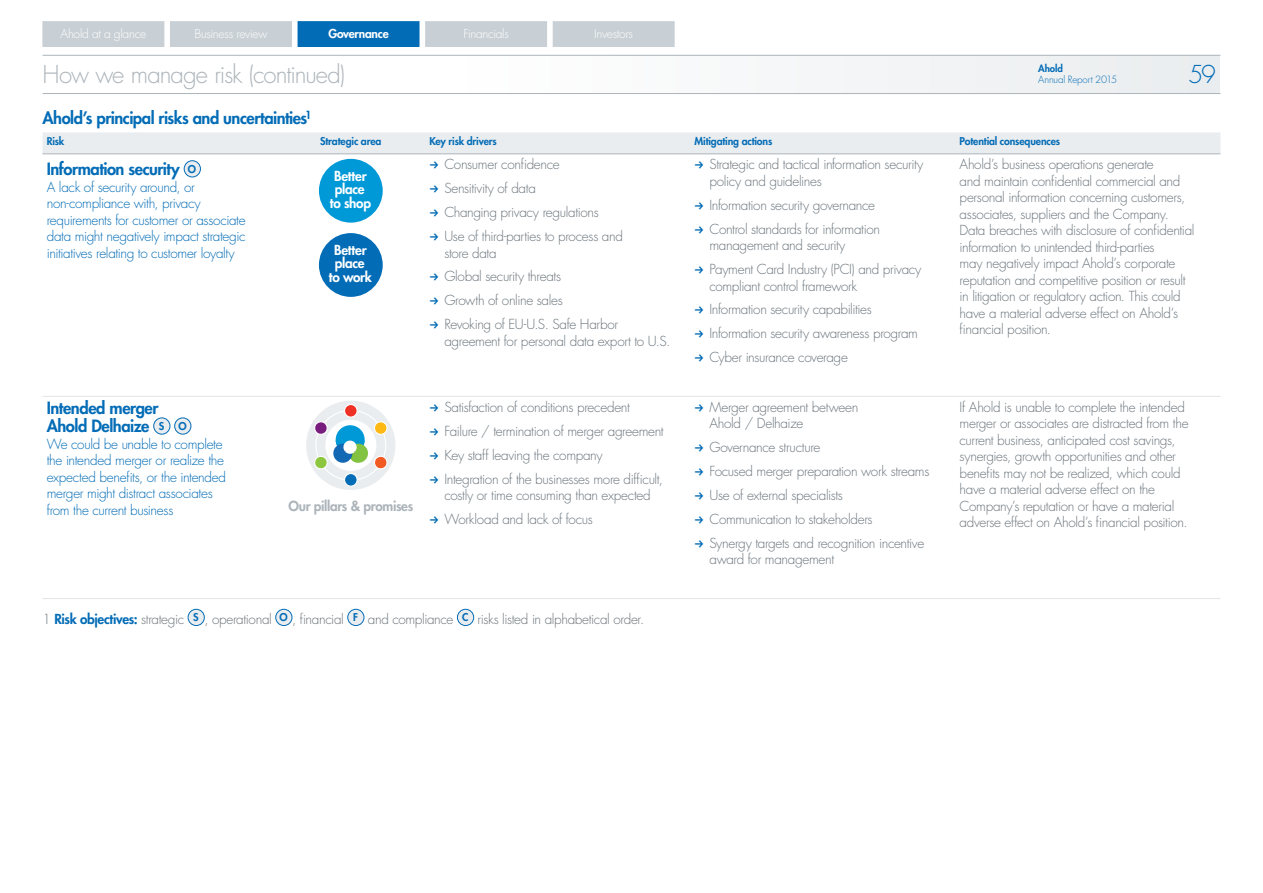
<style>
.page{position:relative;width:1263px;height:893px;background:#fff}
.page>*{position:absolute;margin:0;border:0;box-sizing:border-box;transform-origin:0 0}
.t1{font:300 24px "Futura Std";letter-spacing:-.045em;color:#acb4ba}
.t2{font:300 24px "Futura Std";color:#036cb6}
.t3{font:800 16.5px/18px "Futura Std";letter-spacing:-.03em;color:#036cb6}
.t4{font:300 13.5px/24px "Futura Std";letter-spacing:-.025em;color:#6a747b}
.t5{font:300 13.5px/16.5px "Futura Std";letter-spacing:-.025em;color:#036cb6}
.t6{font:800 13.5px/13.5px "Futura Std";letter-spacing:-.02em;color:#fff;text-align:center}
.t7{font:800 13.5px "Futura Std";letter-spacing:-.025em;color:#acb4ba}
.t8{font:300 12px "Futura Std";letter-spacing:-.025em;color:#fff}
.t9{font:800 12px "Futura Std";letter-spacing:-.02em;color:#fff}
.t10{font:800 10.5px "Futura Std";letter-spacing:-.015em;color:#036cb6}
.t11{font:300 9.75px "Futura Std";letter-spacing:-.02em;color:#036cb6}
.t12{font:800 9.75px "Futura Std";letter-spacing:-.01em;color:#036cb6}
.s1{font-size:10.5px}
.s2{font-weight:800;color:#036cb6}
</style>
<div class="page">
<div style="left:463px;top:55px;width:757px;height:39px;background:#f4f6f7"></div>
<div style="left:170px;top:22px;width:121px;height:24px;background:#c9d0d5"></div>
<div style="left:170px;top:21px;width:122px;height:26px;border:1px solid #c9d0d5"></div>
<div style="left:426px;top:22px;width:121px;height:24px;background:#c9d0d5"></div>
<div style="left:425px;top:21px;width:122px;height:26px;border:1px solid #c9d0d5"></div>
<div style="left:553px;top:22px;width:121px;height:24px;background:#c9d0d5"></div>
<div style="left:553px;top:21px;width:121px;height:26px;border:1px solid #c9d0d5"></div>
<hr style="left:43px;top:55px;width:1177px;height:1px;background:#acb4ba">
<hr style="left:43px;top:93px;width:1177px;height:1px;background:#acb4ba">
<div style="left:298px;top:22px;width:121px;height:24px;background:#036cb6"></div>
<div style="left:298px;top:21px;width:121px;height:26px;border:1px solid #036cb6"></div>
<div style="left:43px;top:22px;width:121px;height:24px;background:#c9d0d5"></div>
<div style="left:43px;top:21px;width:121px;height:26px;border:1px solid #c9d0d5"></div>
<div style="left:43px;top:132px;width:1177px;height:21px;background:#eaedef"></div>
<hr style="left:43px;top:396px;width:233px;height:1px;background:#e1e5e8">
<hr style="left:276px;top:396px;width:149px;height:1px;background:#e1e5e8">
<hr style="left:425px;top:396px;width:265px;height:1px;background:#e1e5e8">
<hr style="left:690px;top:396px;width:265px;height:1px;background:#e1e5e8">
<hr style="left:955px;top:396px;width:265px;height:1px;background:#e1e5e8">
<hr style="left:43px;top:598px;width:233px;height:1px;background:#e1e5e8">
<hr style="left:276px;top:598px;width:149px;height:1px;background:#e1e5e8">
<hr style="left:425px;top:598px;width:265px;height:1px;background:#e1e5e8">
<hr style="left:690px;top:598px;width:265px;height:1px;background:#e1e5e8">
<hr style="left:955px;top:598px;width:265px;height:1px;background:#e1e5e8">
<hr style="left:43px;top:153px;width:233px;height:1px;background:#acb4ba">
<hr style="left:276px;top:153px;width:149px;height:1px;background:#acb4ba">
<hr style="left:425px;top:153px;width:265px;height:1px;background:#acb4ba">
<hr style="left:690px;top:153px;width:265px;height:1px;background:#acb4ba">
<hr style="left:955px;top:153px;width:265px;height:1px;background:#acb4ba">
<div style="left:184px;top:161px;width:16px;height:16px;background:#eaedef;border-radius:50%"></div>
<div style="left:184px;top:160px;width:17px;height:17px;border:1px solid #036cb6;border-radius:50%"></div>
<div style="left:319px;top:159px;width:64px;height:64px;background:#0099d8;border-radius:50%"></div>
<div style="left:319px;top:233px;width:64px;height:64px;background:#036cb6;border-radius:50%"></div>
<div style="left:154px;top:418px;width:16px;height:16px;background:#eaedef;border-radius:50%"></div>
<div style="left:153px;top:417px;width:17px;height:17px;border:1px solid #036cb6;border-radius:50%"></div>
<div style="left:175px;top:418px;width:16px;height:16px;background:#eaedef;border-radius:50%"></div>
<div style="left:174px;top:417px;width:17px;height:17px;border:1px solid #036cb6;border-radius:50%"></div>
<div style="left:306px;top:401px;width:89px;height:89px;background:#eaedef;border-radius:50%"></div>
<div style="left:325px;top:420px;width:51px;height:51px;background:#fff;border-radius:50%"></div>
<svg style="left:344px;top:404px;width:13px;height:13px"></svg>
<div style="left:344px;top:404px;width:14px;height:14px;border:1px solid #fff;border-radius:50%"></div>
<svg style="left:374px;top:420px;width:14px;height:15px"></svg>
<svg style="left:374px;top:454px;width:14px;height:17px"></svg>
<svg style="left:344px;top:473px;width:13px;height:13px"></svg>
<div style="left:344px;top:473px;width:14px;height:14px;border:1px solid #fff;border-radius:50%"></div>
<svg style="left:314px;top:455px;width:14px;height:15px"></svg>
<svg style="left:314px;top:419px;width:14px;height:18px"></svg>
<div style="left:336px;top:425px;width:29px;height:29px;background:#0099d8;border-radius:50%"></div>
<div style="left:349px;top:444px;width:19px;height:19px;background:#82c341;border-radius:50%"></div>
<div style="left:333px;top:444px;width:19px;height:19px;background:#1268b3;border-radius:50%"></div>
<div style="left:343px;top:441px;width:14px;height:13px;background:#fff;border-radius:50%"></div>
<svg style="left:349px;top:440px;width:16px;height:5px"></svg>
<div style="left:188px;top:609px;width:16px;height:16px;background:#eaedef;border-radius:50%"></div>
<div style="left:188px;top:609px;width:17px;height:17px;border:1px solid #036cb6;border-radius:50%"></div>
<div style="left:276px;top:609px;width:16px;height:16px;background:#eaedef;border-radius:50%"></div>
<div style="left:275px;top:609px;width:17px;height:17px;border:1px solid #036cb6;border-radius:50%"></div>
<div style="left:348px;top:609px;width:16px;height:16px;background:#eaedef;border-radius:50%"></div>
<div style="left:347px;top:609px;width:17px;height:17px;border:1px solid #036cb6;border-radius:50%"></div>
<div style="left:457px;top:609px;width:17px;height:16px;background:#eaedef;border-radius:50%"></div>
<div style="left:457px;top:609px;width:17px;height:17px;border:1px solid #036cb6;border-radius:50%"></div>
<p class="t8" style="left:60px;top:26px;width:87px">Ahold at a glance</p>
<p class="t8" style="left:195px;top:26px;width:74px">Business review</p>
<p class="t9" style="left:328px;top:26px;width:62px">Governance</p>
<p class="t8" style="left:463px;top:26px;width:47px">Financials</p>
<p class="t8" style="left:594px;top:26px;width:40px">Investors</p>
<h1 class="t1" style="left:43px;top:60px;width:304px">How we manage risk (continued)</h1>
<p class="t3" style="left:43px;top:109px;width:270px">Ahold’s principal risks and uncertainties<sup>1</sup></p>
<p class="t10" style="left:47px;top:135px;width:19px">Risk</p>
<p class="t10" style="left:320px;top:135px;width:63px">Strategic area</p>
<p class="t10" style="left:429px;top:135px;width:69px">Key risk drivers</p>
<p class="t10" style="left:694px;top:135px;width:79px">Mitigating actions</p>
<p class="t10" style="left:960px;top:135px;width:102px">Potential consequences</p>
<p class="t3" style="left:47px;top:160px;width:151px">Information security <span class="s1">O</span></p>
<p class="t5" style="left:47px;top:179px;width:200px">A lack of security around, or non‑compliance with, privacy requirements for customer or associate data might negatively impact strategic initiatives relating to customer loyalty</p>
<p class="t6" style="left:330px;top:169px;width:43px">Better place to shop</p>
<p class="t12" style="left:1038px;top:63px;width:26px">Ahold</p>
<p class="t11" style="left:1038px;top:73px;width:80px">Annual Report 2015</p>
<h1 class="t2" style="left:1188px;top:60px;width:29px">59</h1>
<p class="t4" style="left:709px;top:156px;width:215px;line-height:16.5px">Strategic and tactical information security policy and guidelines</p>
<p class="t4" style="left:709px;top:193px;width:172px">Information security governance<br>Control standards for information</p>
<p class="t4" style="left:709px;top:234px;width:214px">management and security<br>Payment Card Industry (PCI) and privacy</p>
<p class="t4" style="left:709px;top:274px;width:210px">compliant control framework Information security capabilities Information security awareness program Cyber insurance coverage</p>
<p class="t4" style="left:444px;top:153px;width:180px">Consumer confidence<br>Sensitivity of data<br>Changing privacy regulations<br>Use of third-parties to process and</p>
<p class="t4" style="left:444px;top:241px;width:175px">store data<br>Global security threats<br>Growth of online sales<br>Revoking of EU-U.S. Safe Harbor</p>
<p class="t4" style="left:444px;top:329px;width:227px">agreement for personal data export to U.S.</p>
<p class="t4" style="left:960px;top:156px;width:236px;line-height:16.5px">Ahold’s business operations generate<br>and maintain confidential commercial and personal information concerning customers, associates, suppliers and the Company.<br>Data breaches with disclosure of confidential information to unintended third-parties<br>may negatively impact Ahold’s corporate reputation and competitive position or result in litigation or regulatory action. This could have a material adverse effect on Ahold’s financial position.</p>
<p class="t6" style="left:329px;top:243px;width:45px">Better place to work</p>
<p class="t3" style="left:47px;top:399px;width:119px">Intended merger<br>Ahold Delhaize <span class="s1">S</span></p>
<p class="t10" style="left:178px;top:419px;width:10px">O</p>
<p class="t5" style="left:47px;top:436px;width:181px">We could be unable to complete the intended merger or realize the expected benefits, or the intended merger might distract associates from the current business</p>
<p class="t7" style="left:288px;top:497px;width:126px">Our pillars &amp; promises</p>
<p class="t4" style="left:444px;top:395px;width:221px">Satisfaction of conditions precedent Failure / termination of merger agreement Key staff leaving the company<br>Integration of the businesses more difficult,</p>
<p class="t4" style="left:444px;top:484px;width:208px">costly or time consuming than expected<br>Workload and lack of focus</p>
<p class="t4" style="left:43px;top:607px;width:603px">1 <span class="s2">Risk objectives:</span> strategic <sup>S</sup> , operational <sup>O</sup> , financial <sup>F</sup> and compliance <sup>C</sup> risks listed in alphabetical order.</p>
<p class="t4" style="left:709px;top:399px;width:150px;line-height:16.5px">Merger agreement between<br>Ahold / Delhaize</p>
<p class="t4" style="left:709px;top:436px;width:221px">Governance structure<br>Focused merger preparation work streams Use of external specialists<br>Communication to stakeholders<br>Synergy targets and recognition incentive</p>
<p class="t4" style="left:709px;top:548px;width:126px">award for management</p>
<p class="t4" style="left:960px;top:399px;width:231px;line-height:16.5px">If Ahold is unable to complete the intended merger or associates are distracted from the current business, anticipated cost savings, synergies, growth opportunities and other benefits may not be realized, which could have a material adverse effect on the Company’s reputation or have a material adverse effect on Ahold’s financial position.</p>
</div>
